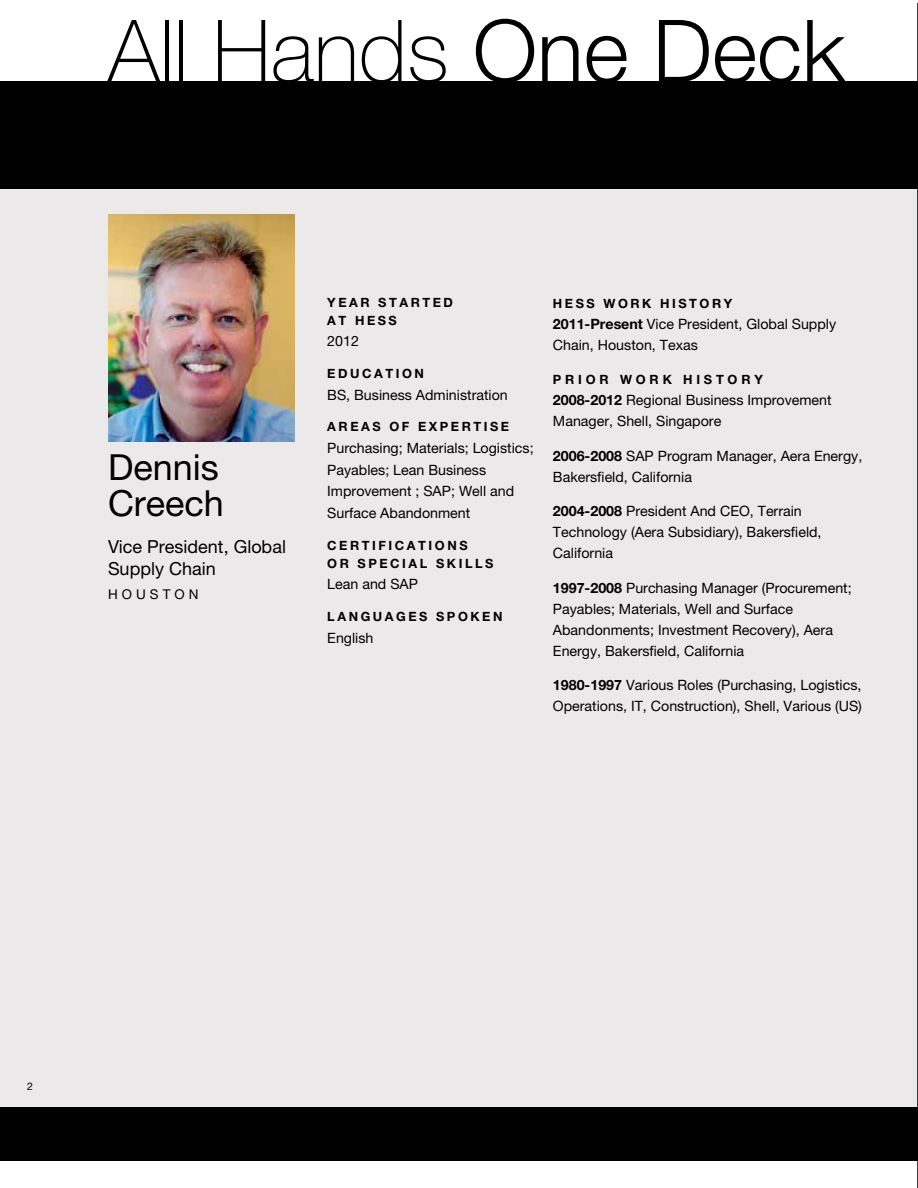
<style>
.page{position:relative;width:918px;height:1188px;background:#fff}
.page>*{position:absolute;margin:0;border:0;box-sizing:border-box;transform-origin:0 0}
.t1{font:100 86.7px "Helvetica Neue";color:#000}
.t2{font:36px/36px "Helvetica Neue";color:#000}
.t3{font:18px/22.5px "Helvetica Neue";color:#000}
.t4{font:14.25px/21px "Helvetica Neue";color:#000}
.t5{font:13.5px "Helvetica Neue";letter-spacing:.3em;color:#000}
.t6{font:700 12.75px/18px "Helvetica Neue";letter-spacing:.2em;color:#000}
.t7{font:700 12.75px "Helvetica Neue";letter-spacing:.3em;color:#000}
.t8{font:10.5px "Helvetica Neue";color:#000}
.s1{font-weight:300}
.s2{font-weight:700}
</style>
<div class="page">
<div style="left:0;top:120px;width:918px;height:1030px;background:#ebe9e9"></div>
<div style="left:0;top:81px;width:918px;height:108px;background:#000"></div>
<div style="left:0;top:1107px;width:918px;height:54px;background:#000"></div>
<hr style="left:917px;top:3px;width:1px;height:1185px;background:#000">
<img style="left:108px;top:215px;width:186px;height:226px">
<h1 class="t1" style="left:108px;top:2px;width:739px">All Hands <span class="s1">One Deck</span></h1>
<h2 class="t2" style="left:108px;top:448px;width:117px">Dennis<br>Creech</h2>
<p class="t3" style="left:108px;top:535px;width:180px">Vice President, Global<br>Supply Chain</p>
<p class="t5" style="left:108px;top:587px;width:92px">HOUSTON</p>
<p class="t6" style="left:327px;top:293px;width:127px">YEAR STARTED<br>AT HESS</p>
<p class="t4" style="left:327px;top:331px;width:33px">2012</p>
<p class="t6" style="left:327px;top:364px;width:98px">EDUCATION</p>
<p class="t4" style="left:327px;top:384px;width:182px">BS, Business Administration</p>
<p class="t6" style="left:327px;top:417px;width:183px">AREAS OF EXPERTISE</p>
<p class="t4" style="left:327px;top:437px;width:208px;line-height:21.8px">Purchasing; Materials; Logistics;<br>Payables; Lean Business<br>Improvement ; SAP; Well and<br>Surface Abandonment</p>
<p class="t6" style="left:327px;top:536px;width:168px">CERTIFICATIONS<br>OR SPECIAL SKILLS</p>
<p class="t4" style="left:327px;top:574px;width:92px">Lean and SAP</p>
<p class="t6" style="left:327px;top:607px;width:177px">LANGUAGES SPOKEN</p>
<p class="t4" style="left:327px;top:627px;width:48px">English</p>
<p class="t6" style="left:553px;top:294px;width:181px">HESS WORK HISTORY</p>
<p class="t4" style="left:553px;top:313px;width:285px"><span class="s2">2011-Present</span> Vice President, Global Supply<br>Chain, Houston, Texas</p>
<p class="t7" style="left:553px;top:372px;width:211px">PRIOR WORK HISTORY</p>
<p class="t4" style="left:553px;top:390px;width:280px"><span class="s2">2008-2012</span> Regional Business Improvement<br>Manager, Shell, Singapore</p>
<p class="t4" style="left:553px;top:445px;width:311px"><span class="s2">2006-2008</span> SAP Program Manager, Aera Energy,<br>Bakersfield, California</p>
<p class="t4" style="left:553px;top:501px;width:270px"><span class="s2">2004-2008</span> President And CEO, Terrain<br>Technology (Aera Subsidiary), Bakersfield,<br>California</p>
<p class="t4" style="left:553px;top:577px;width:300px"><span class="s2">1997-2008</span> Purchasing Manager (Procurement; Payables; Materials, Well and Surface Abandonments; Investment Recovery), Aera Energy, Bakersfield, California</p>
<p class="t4" style="left:553px;top:675px;width:311px"><span class="s2">1980-1997</span> Various Roles (Purchasing, Logistics,<br>Operations, IT, Construction), Shell, Various (US)</p>
<p class="t8" style="left:27px;top:1080px;width:7px">2</p>
</div>
